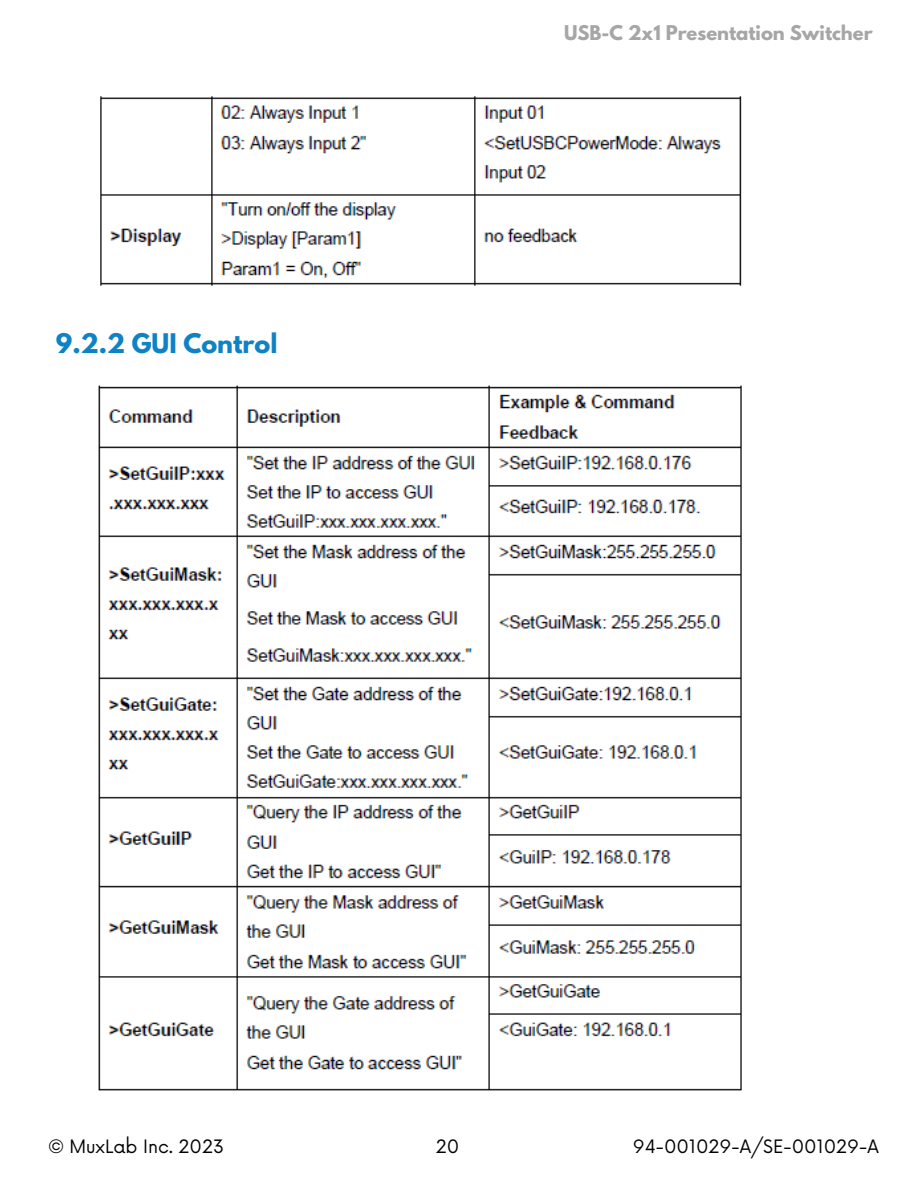
<style>
.page{position:relative;width:918px;height:1188px;background:#fff}
.page>*{position:absolute;margin:0;border:0;box-sizing:border-box;transform-origin:0 0}
.t1{font:700 24px "League Spartan";color:#0f82c5}
.t2{font:18px "Now";color:#000}
.t3{font:700 18px "League Spartan";color:#a6a6a6}
</style>
<div class="page">
<img style="left:100px;top:96px;width:642px;height:190px">
<img style="left:98px;top:385px;width:644px;height:706px">
<p class="t1" style="left:56px;top:332px;width:223px">9.2.2 GUI Control</p>
<p class="t3" style="left:564px;top:24px;width:310px">USB-C 2x1 Presentation Switcher</p>
<p class="t2" style="left:48px;top:1136px;width:178px">© MuxLab Inc. 2023</p>
<p class="t2" style="left:436px;top:1136px;width:25px">20</p>
<p class="t2" style="left:633px;top:1136px;width:247px">94-001029-A/SE-001029-A</p>
</div>
